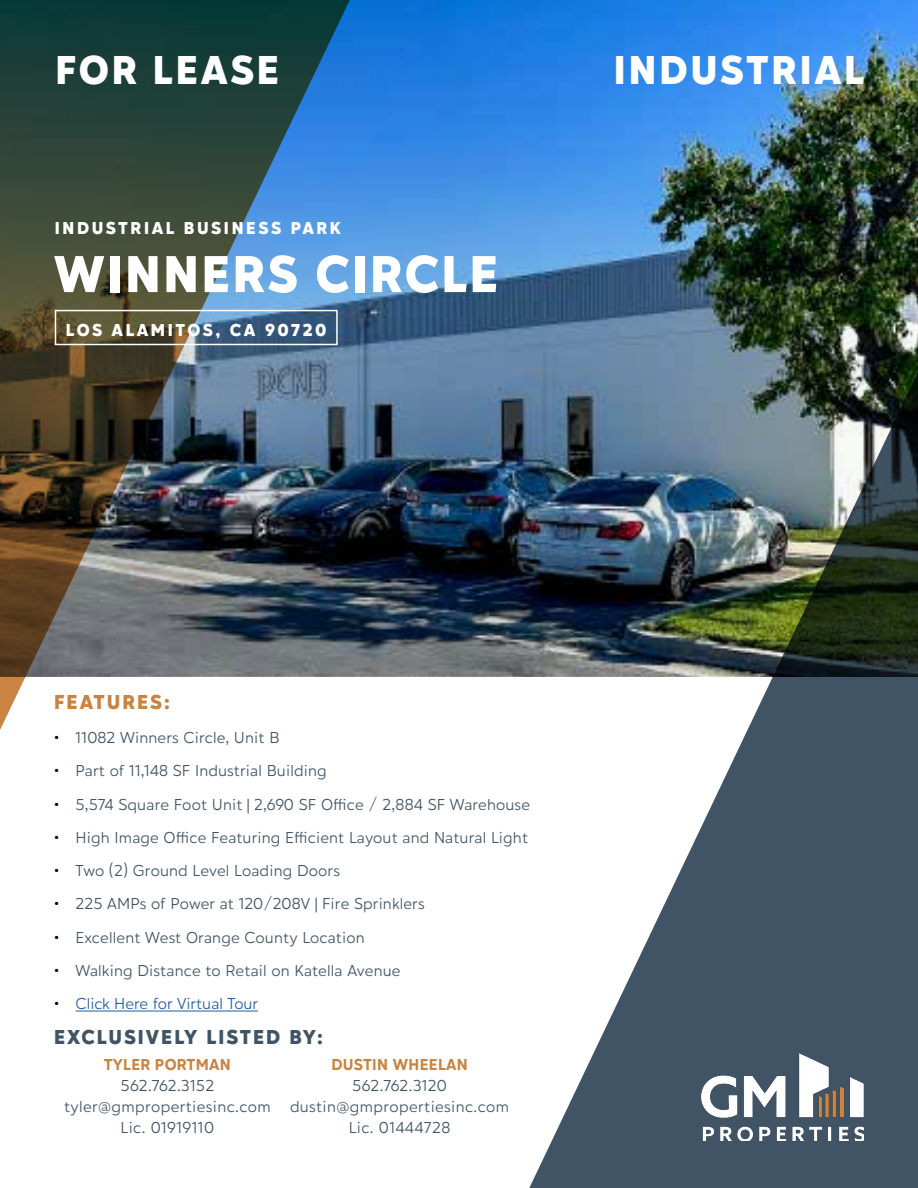
<style>
.page{position:relative;width:918px;height:1188px;background:#fff}
.page>*{position:absolute;margin:0;border:0;box-sizing:border-box;transform-origin:0 0}
.t1{font:900 54px "Hartwell";letter-spacing:.05em;color:#fff}
.t2{font:900 42px "Hartwell";letter-spacing:.075em;color:#fff}
.t3{font:900 21px "Hartwell";letter-spacing:.1em;color:#415465}
.t4{font:900 21px "Hartwell";letter-spacing:.1em;color:#ca8341}
.t5{font:900 18px "Hartwell";letter-spacing:.145em;color:#fff}
.t6{font:16.5px/21px "Hartwell";letter-spacing:.01em;color:#415465;text-align:center}
.t7{font:700 16.5px "Hartwell";letter-spacing:.025em;color:#ca8341}
.t8{font:16.5px "Hartwell";color:#215e9e}
.s1{color:#000}
</style>
<div class="page">
<img style="left:356px;top:0;width:562px;height:676px">
<img style="left:523px;top:345px;width:395px;height:843px">
<img style="left:702px;top:1053px;width:162px;height:88px">
<img style="left:0;top:0;width:356px;height:730px">
<div style="left:55px;top:310px;width:283px;height:35px;border:2px solid #fff"></div>
<hr style="left:76px;top:1011px;width:182px;height:1px;background:#215e9e">
<h2 class="t2" style="left:56px;top:45px;width:225px">FOR LEASE</h2>
<h2 class="t2" style="left:614px;top:45px;width:252px">INDUSTRIAL</h2>
<p class="t5" style="left:55px;top:218px;width:288px">INDUSTRIAL BUSINESS PARK</p>
<h1 class="t1" style="left:54px;top:243px;width:445px">WINNERS CIRCLE</h1>
<p class="t5" style="left:66px;top:319px;width:262px">LOS ALAMITOS, CA 90720</p>
<p class="t4" style="left:54px;top:690px;width:117px">FEATURES:</p>
<p class="t6" style="left:54px;top:729px;width:227px"><span class="s1">•</span> 11082 Winners Circle, Unit B</p>
<p class="t6" style="left:54px;top:762px;width:274px"><span class="s1">•</span> Part of 11,148 SF Industrial Building</p>
<p class="t6" style="left:54px;top:795px;width:478px"><span class="s1">•</span> 5,574 Square Foot Unit | 2,690 SF Office / 2,884 SF Warehouse</p>
<p class="t6" style="left:54px;top:828px;width:476px"><span class="s1">•</span> High Image Office Featuring Efficient Layout and Natural Light</p>
<p class="t6" style="left:54px;top:862px;width:287px"><span class="s1">•</span> Two (2) Ground Level Loading Doors</p>
<p class="t6" style="left:54px;top:895px;width:372px"><span class="s1">•</span> 225 AMPs of Power at 120/208V | Fire Sprinklers</p>
<p class="t6" style="left:54px;top:928px;width:312px"><span class="s1">•</span> Excellent West Orange County Location</p>
<p class="t6" style="left:54px;top:962px;width:348px"><span class="s1">•</span> Walking Distance to Retail on Katella Avenue</p>
<p class="t8" style="left:54px;top:994px;width:206px"><span class="s1">•</span> Click Here for Virtual Tour</p>
<p class="t3" style="left:54px;top:1025px;width:270px">EXCLUSIVELY LISTED BY:</p>
<p class="t7" style="left:104px;top:1055px;width:128px">TYLER PORTMAN</p>
<p class="t6" style="left:64px;top:1077px;width:208px">562.762.3152 tyler@gmpropertiesinc.com<br>Lic. 01919110</p>
<p class="t7" style="left:331px;top:1055px;width:138px">DUSTIN WHEELAN</p>
<p class="t6" style="left:290px;top:1077px;width:221px">562.762.3120 dustin@gmpropertiesinc.com<br>Lic. 01444728</p>
</div>
